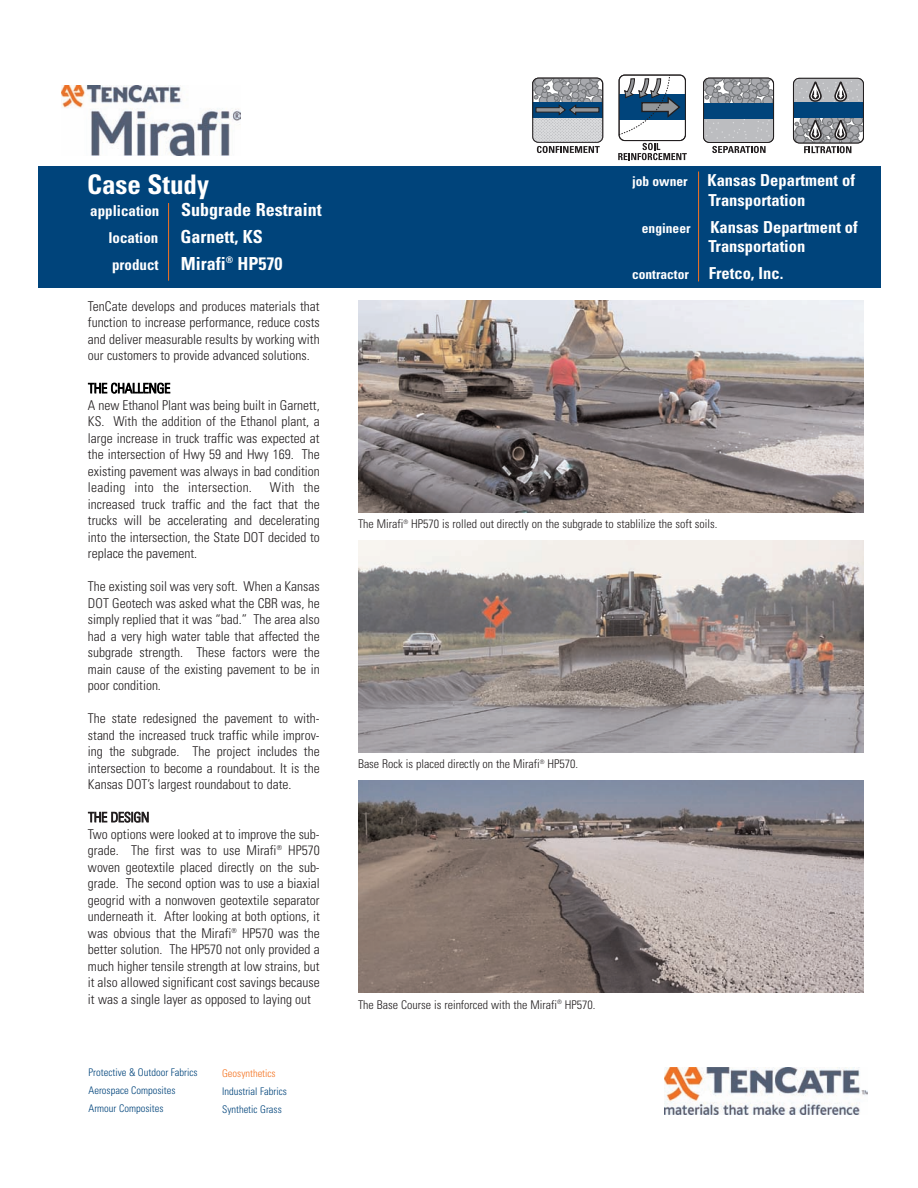
<style>
.page{position:relative;width:918px;height:1188px;background:#fff}
.page>*{position:absolute;margin:0;border:0;box-sizing:border-box;transform-origin:0 0}
.t1{font:700 condensed 27px "Univers LT";color:#fff}
.t2{font:700 condensed 18px/27px "Univers LT";color:#fff}
.t3{font:700 condensed 16.5px/19.5px "Univers LT";color:#fff}
.t4{font:300 condensed 13.5px/16.5px "Univers LT";color:#231f20;text-align:justify}
.t5{font:300 condensed 13.5px "Univers LT";letter-spacing:-.005em;color:#000}
.t6{font:300 condensed 12px "Univers LT";color:#231f20}
.t7{font:300 condensed 10.5px/18px "Univers LT";color:#00447b}
.t8{font:300 condensed 10.5px "Univers LT";color:#f47321}
.s1{font-size:15px}
.s2{font-size:13.5px}
</style>
<div class="page">
<div style="left:38px;top:167px;width:843px;height:121px;background:#00447b"></div>
<img style="left:62px;top:85px;width:178px;height:70px">
<img style="left:664px;top:1067px;width:204px;height:48px">
<hr style="left:698px;top:172px;width:1px;height:109px;background:#f47321">
<hr style="left:168px;top:203px;width:1px;height:78px;background:#f47321">
<img style="left:358px;top:300px;width:506px;height:213px">
<img style="left:358px;top:540px;width:506px;height:213px">
<img style="left:358px;top:780px;width:506px;height:213px">
<div style="left:793px;top:102px;width:71px;height:16px;background:#00447b"></div>
<div style="left:793px;top:78px;width:71px;height:65px;border:1px solid #231f20;border-radius:6px"></div>
<svg style="left:794px;top:78px;width:70px;height:31px"></svg>
<svg style="left:793px;top:116px;width:69px;height:37px"></svg>
<div style="left:619px;top:95px;width:66px;height:25px;background:#00447b"></div>
<svg style="left:618px;top:75px;width:64px;height:60px"></svg>
<div style="left:619px;top:75px;width:67px;height:66px;border:1px solid #231f20;border-radius:6px"></div>
<svg style="left:618px;top:143px;width:69px;height:17px"></svg>
<svg style="left:704px;top:78px;width:68px;height:25px;background:#a1a2a5"></svg>
<div style="left:704px;top:103px;width:70px;height:15px;background:#00447b"></div>
<div style="left:703px;top:78px;width:71px;height:65px;border:1px solid #231f20;border-radius:6px"></div>
<svg style="left:704px;top:112px;width:70px;height:41px"></svg>
<svg style="left:532px;top:78px;width:71px;height:75px;background:#929ca6"></svg>
<h1 class="t1" style="left:87px;top:175px;width:124px">Case Study</h1>
<h2 class="t2" style="left:108px;top:197px;width:215px;text-indent:-18px"><span class="s1">application</span> Subgrade Restraint <span class="s1">location</span> Garnett, KS<br><span class="s1">product</span> Mirafi<sup>®</sup> HP570</h2>
<p class="t4" style="left:88px;top:299px;width:233px">TenCate develops and produces materials that function to increase performance, reduce costs and deliver measurable results by working with our customers to provide advanced solutions.</p>
<p class="t5" style="left:88px;top:383px;width:84px">THE CHALLENGE</p>
<p class="t4" style="left:88px;top:398px;width:233px">A new Ethanol Plant was being built in Garnett, KS. With the addition of the Ethanol plant, a large increase in truck traffic was expected at the intersection of Hwy 59 and Hwy 169. The existing pavement was always in bad condition leading into the intersection.</p>
<p class="t4" style="left:88px;top:480px;width:233px;text-indent:182px">With the increased truck traffic and the fact that the trucks will be accelerating and decelerating into the intersection, the State DOT decided to replace the pavement.</p>
<p class="t4" style="left:88px;top:579px;width:233px">The existing soil was very soft. When a Kansas DOT Geotech was asked what the CBR was, he simply replied that it was “bad.” The area also had a very high water table that affected the subgrade strength. These factors were the main cause of the existing pavement to be in poor condition.</p>
<p class="t4" style="left:88px;top:711px;width:233px">The state redesigned the pavement to with&shy;stand the increased truck traffic while improv&shy;ing the subgrade. The project includes the intersection to become a roundabout. It is the Kansas DOT’s largest roundabout to date.</p>
<p class="t4" style="left:88px;top:810px;width:233px;text-align:left">THE DESIGN<br>Two options were looked at to improve the sub&shy;grade. The first was to use Mirafi<sup>®</sup> HP570 woven geotextile placed directly on the sub&shy;grade. The second option was to use a biaxial geogrid with a nonwoven geotextile separator underneath it. After looking at both options, it was obvious that the Mirafi<sup>®</sup> HP570 was the better solution. The HP570 not only provided a much higher tensile strength at low strains, but it also allowed significant cost savings because it was a single layer as opposed to laying out</p>
<p class="t7" style="left:89px;top:1065px;width:111px">Protective &amp; Outdoor Fabrics<br>Aerospace Composites<br>Armour Composites</p>
<p class="t8" style="left:222px;top:1069px;width:55px">Geosynthetics</p>
<p class="t7" style="left:222px;top:1083px;width:66px">Industrial Fabrics<br>Synthetic Grass</p>
<p class="t3" style="left:709px;top:172px;width:148px;text-indent:-77px"><span class="s2">job owner</span> Kansas Department of<br>Transportation</p>
<p class="t3" style="left:709px;top:219px;width:151px;text-indent:-67px"><span class="s2">engineer</span> Kansas Department of<br>Transportation</p>
<p class="t3" style="left:632px;top:265px;width:153px"><span class="s2">contractor</span> Fretco, Inc.</p>
<p class="t6" style="left:358px;top:519px;width:361px">The Mirafi<sup>®</sup> HP570 is rolled out directly on the subgrade to stablilize the soft soils.</p>
<p class="t6" style="left:358px;top:760px;width:222px">Base Rock is placed directly on the Mirafi<sup>®</sup> HP570.</p>
<p class="t6" style="left:358px;top:1000px;width:239px">The Base Course is reinforced with the Mirafi<sup>®</sup> HP570.</p>
</div>
